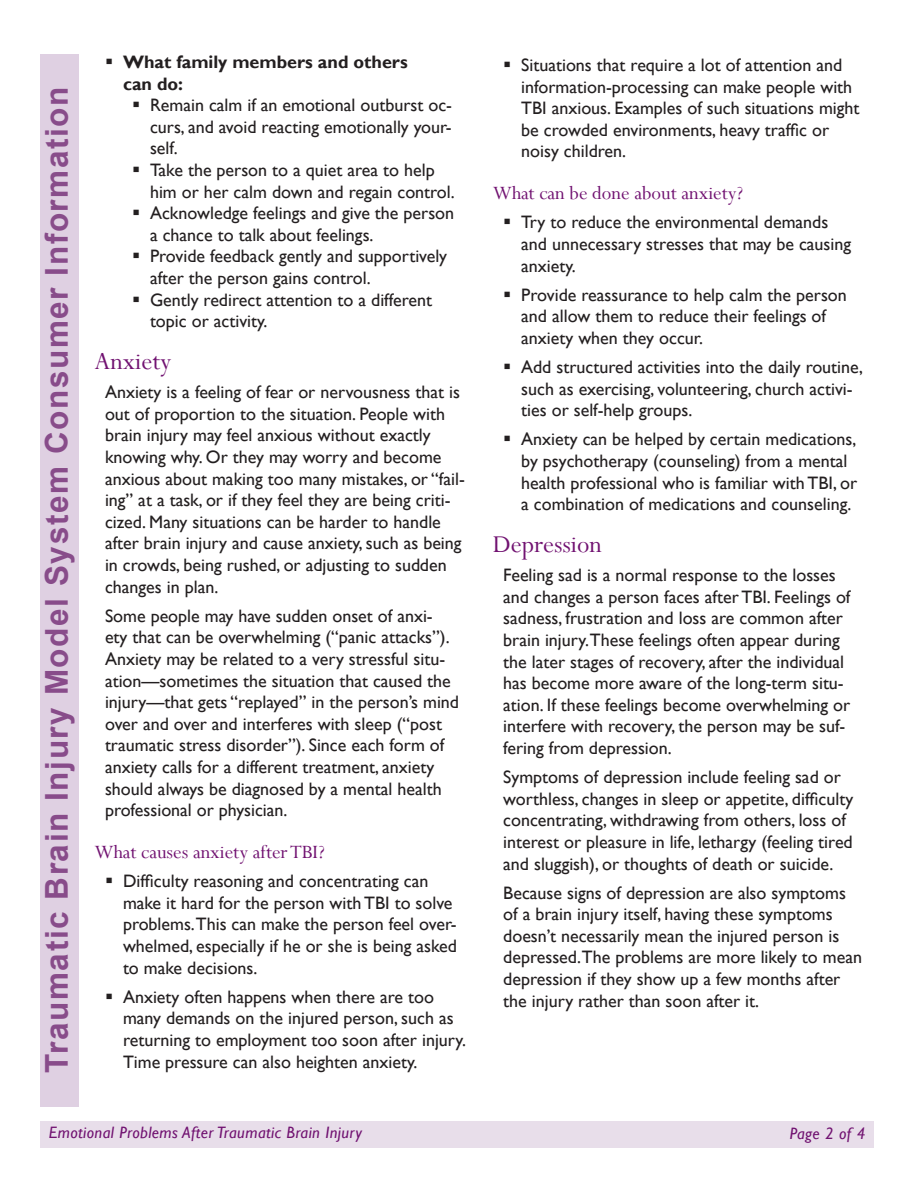
<style>
.page{position:relative;width:918px;height:1188px;background:#fff}
.page>*{position:absolute;margin:0;border:0;box-sizing:border-box;transform-origin:0 0}
.Front_sidebar_Series{font:700 31.5px "Arial";letter-spacing:.05em;color:#884c8a}
.Subhead_1{font:27px "Perpetua";color:#711271}
.Subhead_2{font:21px "Perpetua";color:#711271}
.Body_text{font:18px/21.6px "Gill Sans";color:#231f20}
.Bullet_1{font:18px/21.6px "Gill Sans";color:#231f20}
.Bullet2{font:18px/21.6px "Gill Sans";color:#231f20}
.Bullet_1-2{font:700 18px/21.6px "Gill Sans";color:#231f20}
.footer_text{font:italic 16.5px "Gill Sans";letter-spacing:.025em;color:#711271}
</style>
<div class="page">
<div style="left:40px;top:54px;width:38px;height:1053px;background:#dfd0e2"></div>
<div style="left:40px;top:1121px;width:834px;height:27px;background:#e8deea"></div>
<p class="Front_sidebar_Series" style="left:36px;top:1073px;width:988px;rotate:-90deg">Traumatic Brain Injury Model System Consumer Information</p>
<p class="Bullet_1-2" style="left:123px;top:52px;width:286px">What family members and others can do:</p>
<p class="Bullet2" style="left:150px;top:95px;width:304px;text-align:justify">Remain calm if an emotional outburst oc&shy;curs, and avoid reacting emotionally your&shy;self.</p>
<p class="Bullet2" style="left:150px;top:159px;width:306px">Take the person to a quiet area to help him or her calm down and regain control.</p>
<p class="Bullet2" style="left:150px;top:203px;width:306px">Acknowledge feelings and give the person a chance to talk about feelings.</p>
<p class="Bullet2" style="left:150px;top:246px;width:299px">Provide feedback gently and supportively after the person gains control.</p>
<p class="Bullet2" style="left:150px;top:289px;width:284px">Gently redirect attention to a different topic or activity.</p>
<p class="Subhead_1" style="left:94px;top:344px;width:79px">Anxiety</p>
<p class="Body_text" style="left:105px;top:382px;width:361px">Anxiety is a feeling of fear or nervousness that is out of proportion to the situation. People with brain injury may feel anxious without exactly knowing why. Or they may worry and become anxious about making too many mistakes, or “fail&shy;ing” at a task, or if they feel they are being criti&shy;cized. Many situations can be harder to handle after brain injury and cause anxiety, such as being in crowds, being rushed, or adjusting to sudden changes in plan.</p>
<p class="Body_text" style="left:105px;top:605px;width:356px">Some people may have sudden onset of anxi&shy;ety that can be overwhelming (“panic attacks”).<br>Anxiety may be related to a very stressful situ&shy;ation—sometimes the situation that caused the injury—that gets “replayed” in the person’s mind over and over and interferes with sleep (“post traumatic stress disorder”). Since each form of anxiety calls for a different treatment, anxiety should always be diagnosed by a mental health professional or physician.</p>
<p class="Subhead_2" style="left:94px;top:839px;width:232px">What causes anxiety after TBI?</p>
<p class="Bullet_1" style="left:123px;top:871px;width:335px">Difficulty reasoning and concentrating can make it hard for the person with TBI to solve problems.This can make the person feel over&shy;whelmed, especially if he or she is being asked to make decisions.</p>
<p class="Bullet_1" style="left:123px;top:986px;width:344px">Anxiety often happens when there are too many demands on the injured person, such as returning to employment too soon after injury.<br>Time pressure can also heighten anxiety.</p>
<p class="footer_text" style="left:49px;top:1123px;width:315px">Emotional Problems After Traumatic Brain Injury</p>
<p class="Bullet_1" style="left:521px;top:54px;width:340px">Situations that require a lot of attention and information-processing can make people with TBI anxious. Examples of such situations might be crowded environments, heavy traffic or noisy children.</p>
<p class="Subhead_2" style="left:493px;top:180px;width:252px">What can be done about anxiety?</p>
<p class="Bullet_1" style="left:521px;top:212px;width:331px">Try to reduce the environmental demands and unnecessary stresses that may be causing anxiety.</p>
<p class="Bullet_1" style="left:521px;top:284px;width:327px">Provide reassurance to help calm the person and allow them to reduce their feelings of anxiety when they occur.</p>
<p class="Bullet_1" style="left:521px;top:357px;width:343px">Add structured activities into the daily routine, such as exercising, volunteering, church activi&shy;ties or self-help groups.</p>
<p class="Bullet_1" style="left:521px;top:429px;width:337px">Anxiety can be helped by certain medications, by psychotherapy (counseling) from a mental health professional who is familiar with TBI, or a combination of medications and counseling.</p>
<p class="Subhead_1" style="left:493px;top:527px;width:111px">Depression</p>
<p class="Body_text" style="left:503px;top:565px;width:349px">Feeling sad is a normal response to the losses and changes a person faces after TBI. Feelings of sadness, frustration and loss are common after brain injury.These feelings often appear during the later stages of recovery, after the individual has become more aware of the long-term situ&shy;ation. If these feelings become overwhelming or interfere with recovery, the person may be suf&shy;fering from depression.</p>
<p class="Body_text" style="left:503px;top:767px;width:351px">Symptoms of depression include feeling sad or worthless, changes in sleep or appetite, difficulty concentrating, withdrawing from others, loss of interest or pleasure in life, lethargy (feeling tired and sluggish), or thoughts of death or suicide.</p>
<p class="Body_text" style="left:503px;top:882px;width:360px">Because signs of depression are also symptoms of a brain injury itself, having these symptoms doesn’t necessarily mean the injured person is depressed.The problems are more likely to mean depression if they show up a few months after the injury rather than soon after it.</p>
<p class="footer_text" style="left:790px;top:1123px;width:77px">Page 2 of 4</p>
</div>
